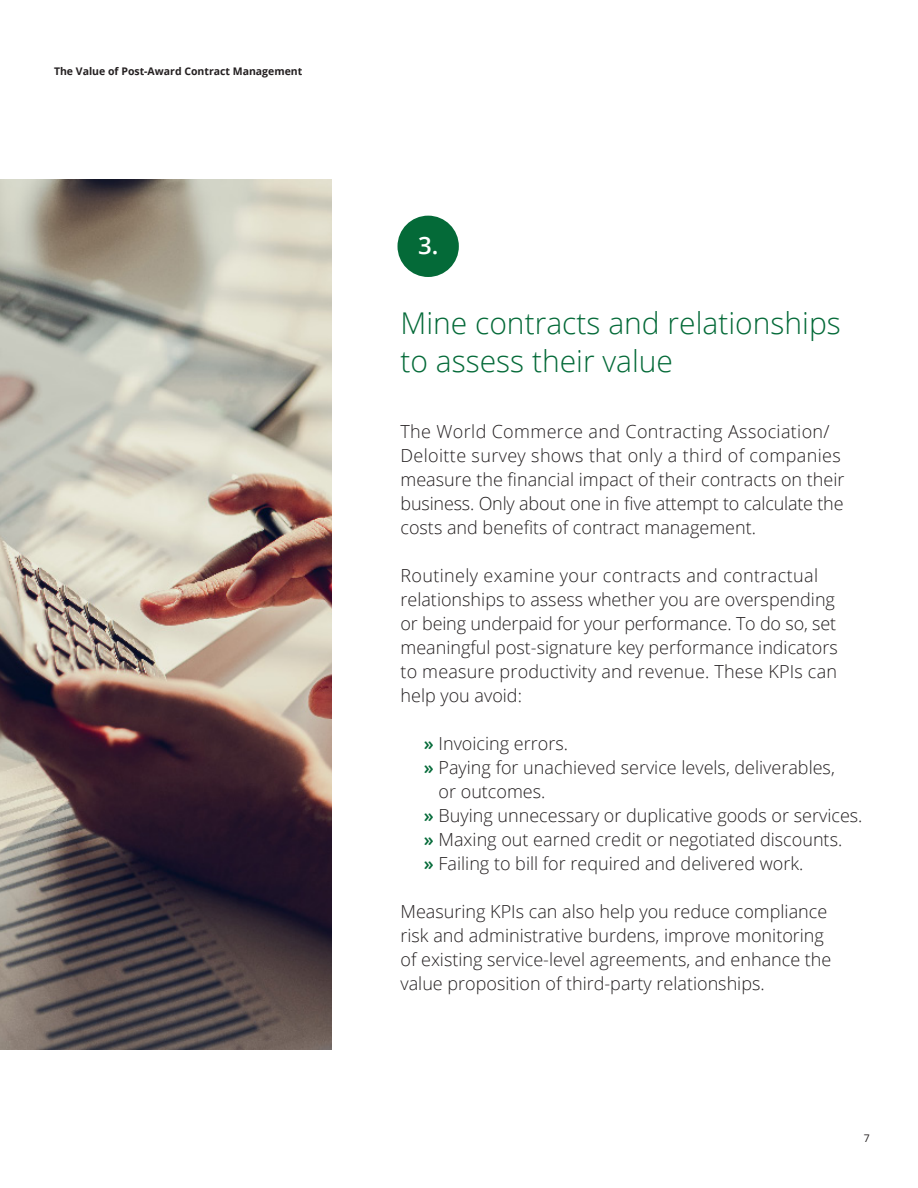
<style>
.page{position:relative;width:918px;height:1188px;background:#fff}
.page>*{position:absolute;margin:0;border:0;box-sizing:border-box;transform-origin:0 0}
.t1{font:300 30px/38.2px "Open Sans";color:#046a38}
.t2{font:600 24px "Open Sans";color:#fff}
.t3{font:300 18px/24px "Open Sans";color:#231f20}
.t4{font:700 10.5px "Open Sans";color:#231f20}
.t5{font:10.5px "Open Sans";color:#231f20}
.s1{font-weight:600;color:#046a38}
</style>
<div class="page">
<img style="left:0;top:179px;width:331px;height:871px">
<div style="left:397px;top:216px;width:62px;height:61px;background:#046a38;border-radius:50%"></div>
<p class="t4" style="left:54px;top:64px;width:250px">The Value of Post-Award Contract Management</p>
<p class="t2" style="left:418px;top:229px;width:22px">3.</p>
<p class="t1" style="left:400px;top:303px;width:442px">Mine contracts and relationships to assess their value</p>
<p class="t3" style="left:400px;top:419px;width:446px">The World Commerce and Contracting Association/ Deloitte survey shows that only a third of companies measure the financial impact of their contracts on their business. Only about one in five attempt to calculate the costs and benefits of contract management.</p>
<p class="t3" style="left:400px;top:563px;width:439px">Routinely examine your contracts and contractual relationships to assess whether you are overspending or being underpaid for your performance. To do so, set meaningful post-signature key performance indicators to measure productivity and revenue. These KPIs can help you avoid:</p>
<p class="t3" style="left:424px;top:731px;width:146px"><span class="s1">»</span> Invoicing errors.</p>
<p class="t3" style="left:439px;top:755px;width:398px;text-indent:-15px"><span class="s1">»</span> Paying for unachieved service levels, deliverables, or outcomes.</p>
<p class="t3" style="left:424px;top:803px;width:440px"><span class="s1">»</span> Buying unnecessary or duplicative goods or services.</p>
<p class="t3" style="left:424px;top:827px;width:420px"><span class="s1">»</span> Maxing out earned credit or negotiated discounts.</p>
<p class="t3" style="left:424px;top:851px;width:381px"><span class="s1">»</span> Failing to bill for required and delivered work.</p>
<p class="t3" style="left:400px;top:899px;width:432px">Measuring KPIs can also help you reduce compliance risk and administrative burdens, improve monitoring of existing service-level agreements, and enhance the value proposition of third-party relationships.</p>
<p class="t5" style="left:864px;top:1131px;width:8px">7</p>
</div>
